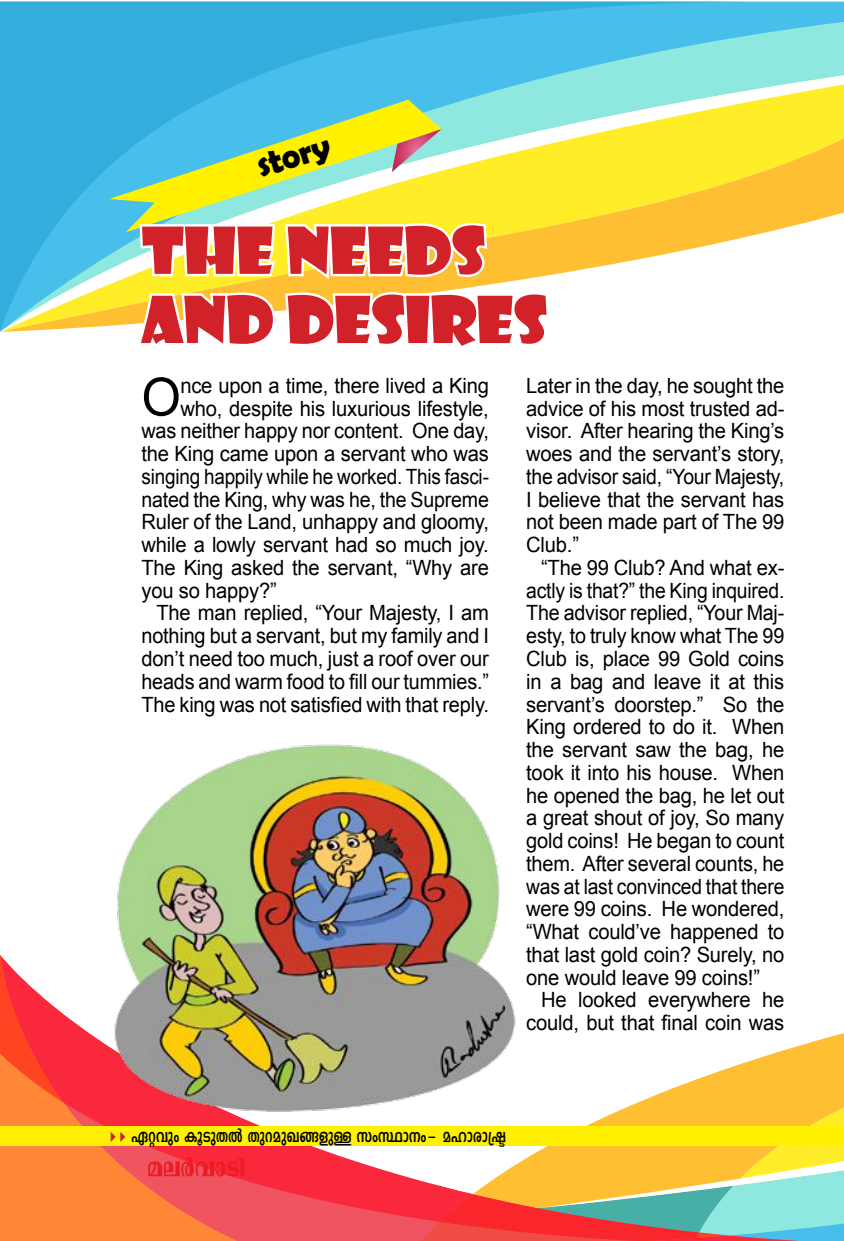
<style>
.page{position:relative;width:844px;height:1241px;background:#fff}
.page>*{position:absolute;margin:0;border:0;box-sizing:border-box;transform-origin:0 0}
.t1{font:63px/69.1px "Showcard Gothic";letter-spacing:-.01em;color:#d12229;scale:1.08 1}
.t2{font:52.85px "Arial";color:#000;scale:.96 1}
.t3{font:700 35px "Berlin Sans FB Demi";color:#000}
.t4{font:21px/22.8px "Arial";letter-spacing:-.01em;color:#000;text-align:justify;scale:.96 1}
.t5{font:21px "Arial";letter-spacing:-.01em;color:#000;scale:.95 1}
.t6{font:21px "FML Indulekha Bold";letter-spacing:-.015em;color:#000;scale:.96 1}
.t7{font:21px "Arial";letter-spacing:-.01em;color:#000;scale:.9 1}
.t8{font:21px "Arial";letter-spacing:-.01em;color:#000;scale:.94 1}
.t9{font:21px "Arial";letter-spacing:-.01em;color:#000;scale:.93 1}
</style>
<div class="page">
<svg style="left:244px;top:1145px;width:174px;height:95px;background:#f55460"></svg>
<svg style="left:418px;top:1145px;width:425px;height:95px"></svg>
<svg style="left:528px;top:1033px;width:315px;height:176px;fill:#ffbf33"></svg>
<svg style="left:0;top:1102px;width:243px;height:138px;background:#fb783e"></svg>
<svg style="left:0;top:954px;width:49px;height:148px"></svg>
<div style="left:0;top:1126px;width:843px;height:19px;background:#fff100"></div>
<svg style="left:0;top:35px;width:843px;height:297px"></svg>
<svg style="left:0;top:1px;width:777px;height:330px"></svg>
<svg style="left:109px;top:100px;width:25px;height:132px;background:#46b9d9"></svg>
<svg style="left:134px;top:21px;width:417px;height:311px"></svg>
<img style="left:49px;top:744px;width:532px;height:382px">
<svg style="left:148px;top:1156px;width:97px;height:20px;background:#f02e3b"></svg>
<h3 class="t3" style="left:251px;top:146px;width:76px;rotate:-17deg">story</h3>
<h1 class="t1" style="left:141px;top:213px;width:377px">THE NEEDS<br>AND DESIRES</h1>
<p class="t4" style="left:526px;top:374px;width:270px">Later in the day, he sought the advice of his most trusted ad&shy;visor. After hearing the King’s woes and the servant’s story, the advisor said, “Your Majesty, I believe that the servant has not been made part of The 99<br>Club.”</p>
<p class="t4" style="left:526px;top:556px;width:270px;text-indent:15px">“The 99 Club? And what ex&shy;actly is that?” the King inquired.<br>The advisor replied, “Your Maj&shy;esty, to truly know what The 99<br>Club is, place 99 Gold coins in a bag and leave it at this servant’s doorstep.” So the King ordered to do it. When the servant saw the bag, he took it into his house. When he opened the bag, he let out a great shout of joy, So many gold coins! He began to count them. After several counts, he was at last convinced that there were 99 coins. He wondered, “What could’ve happened to that last gold coin? Surely, no one would leave 99 coins!”</p>
<p class="t4" style="left:526px;top:988px;width:270px;text-align:right">He looked everywhere he could, but that final coin was</p>
<h2 class="t2" style="left:141px;top:362px;width:43px">O</h2>
<p class="t4" style="left:180px;top:374px;width:323px">nce upon a time, there lived a King</p>
<p class="t4" style="left:180px;top:397px;width:323px">who, despite his luxurious lifestyle,</p>
<p class="t5" style="left:141px;top:417px;width:367px">was neither happy nor content. One day,</p>
<p class="t4" style="left:141px;top:442px;width:363px">the King came upon a servant who was</p>
<p class="t7" style="left:141px;top:462px;width:387px">singing happily while he worked. This fasci-</p>
<p class="t9" style="left:141px;top:485px;width:375px">nated the King, why was he, the Supreme</p>
<p class="t4" style="left:141px;top:511px;width:363px">Ruler of the Land, unhappy and gloomy,</p>
<p class="t4" style="left:141px;top:533px;width:363px">while a lowly servant had so much joy.</p>
<p class="t4" style="left:141px;top:556px;width:363px">The King asked the servant, “Why are</p>
<p class="t4" style="left:141px;top:579px;width:142px">you so happy?”</p>
<p class="t4" style="left:156px;top:601px;width:348px">The man replied, “Your Majesty, I am</p>
<p class="t5" style="left:141px;top:622px;width:367px">nothing but a servant, but my family and I</p>
<p class="t4" style="left:141px;top:647px;width:363px">don’t need too much, just a roof over our</p>
<p class="t8" style="left:141px;top:667px;width:371px">heads and warm food to fill our tummies.”</p>
<p class="t5" style="left:141px;top:690px;width:367px">The king was not satisfied with that reply.</p>
<p class="t6" style="left:130px;top:1128px;width:392px">Gäh‑p‑w I‑qS‑pXÂ X‑pda‑pJ§f‑pÅ k‑wØ‑m\‑wþ al‑mc‑m{‑ã</p>
</div>
